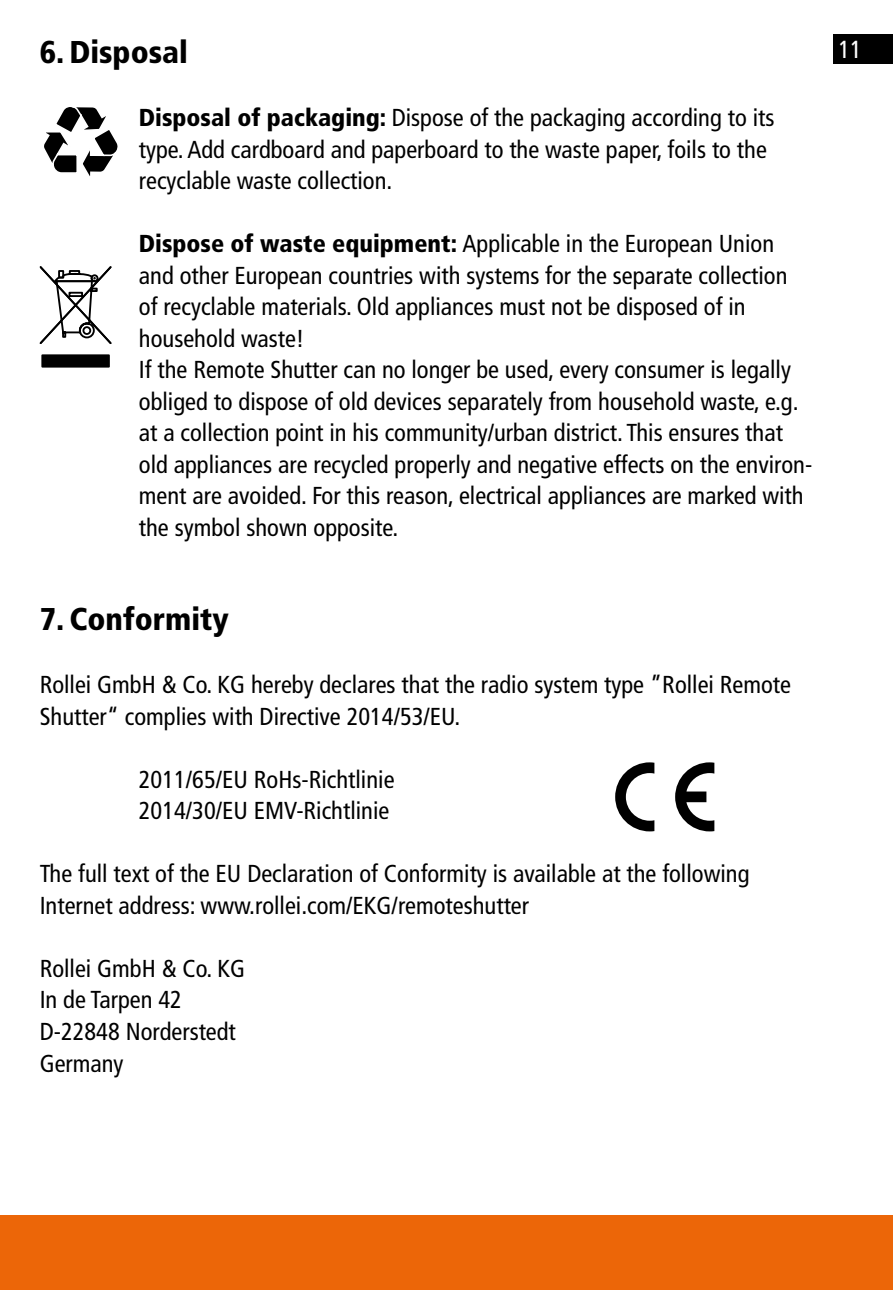
<style>
.page{position:relative;width:893px;height:1290px;background:#fff}
.page>*{position:absolute;margin:0;border:0;box-sizing:border-box;transform-origin:0 0}
.t1{font:900 condensed 31.5px "Frutiger LT";color:#000}
.t2{font:condensed 24.5px/31.5px "Frutiger LT";color:#000}
.t3{font:condensed 24.5px "Frutiger";color:#fff}
.s1{font-weight:900}
</style>
<div class="page">
<div style="left:833px;top:34px;width:60px;height:30px;background:#000"></div>
<div style="left:0;top:1215px;width:893px;height:75px;background:#ec6608"></div>
<svg style="left:615px;top:762px;width:39px;height:69px"></svg>
<svg style="left:675px;top:762px;width:39px;height:69px"></svg>
<div style="left:42px;top:355px;width:67px;height:12px;background:#000"></div>
<div style="left:41px;top:354px;width:69px;height:14px;border:2px solid #000"></div>
<svg style="left:39px;top:266px;width:73px;height:78px"></svg>
<svg style="left:44px;top:107px;width:74px;height:70px"></svg>
<p class="t1" style="left:40px;top:33px;width:150px">6. Disposal</p>
<p class="t3" style="left:838px;top:39px;width:25px">11</p>
<p class="t2" style="left:139px;top:102px;width:637px"><span class="s1">Disposal of packaging:</span> Dispose of the packaging according to its type. Add cardboard and paperboard to the waste paper, foils to the recyclable waste collection.</p>
<p class="t2" style="left:139px;top:228px;width:675px"><span class="s1">Dispose of waste equipment:</span> Applicable in the European Union and other European countries with systems for the separate collection<br>of recyclable materials. Old appliances must not be disposed of in household waste!<br>If the Remote Shutter can no longer be used, every consumer is legally obliged to dispose of old devices separately from household waste, e.g. at a collection point in his community/urban district. This ensures that old appliances are recycled properly and negative effects on the environ&shy;ment are avoided. For this reason, electrical appliances are marked with the symbol shown opposite.</p>
<p class="t1" style="left:40px;top:600px;width:191px">7. Conformity</p>
<p class="t2" style="left:40px;top:669px;width:753px">Rollei GmbH &amp; Co. KG hereby declares that the radio system type ”Rollei Remote<br>Shutter“ complies with Directive 2014/53/EU.</p>
<p class="t2" style="left:139px;top:764px;width:257px">2011/65/EU RoHs-Richtlinie<br>2014/30/EU EMV-Richtlinie</p>
<p class="t2" style="left:40px;top:858px;width:711px">The full text of the EU Declaration of Conformity is available at the following<br>Internet address: www.rollei.com/EKG/remoteshutter</p>
<p class="t2" style="left:40px;top:953px;width:207px">Rollei GmbH &amp; Co. KG<br>In de Tarpen 42<br>D-22848 Norderstedt<br>Germany</p>
</div>
